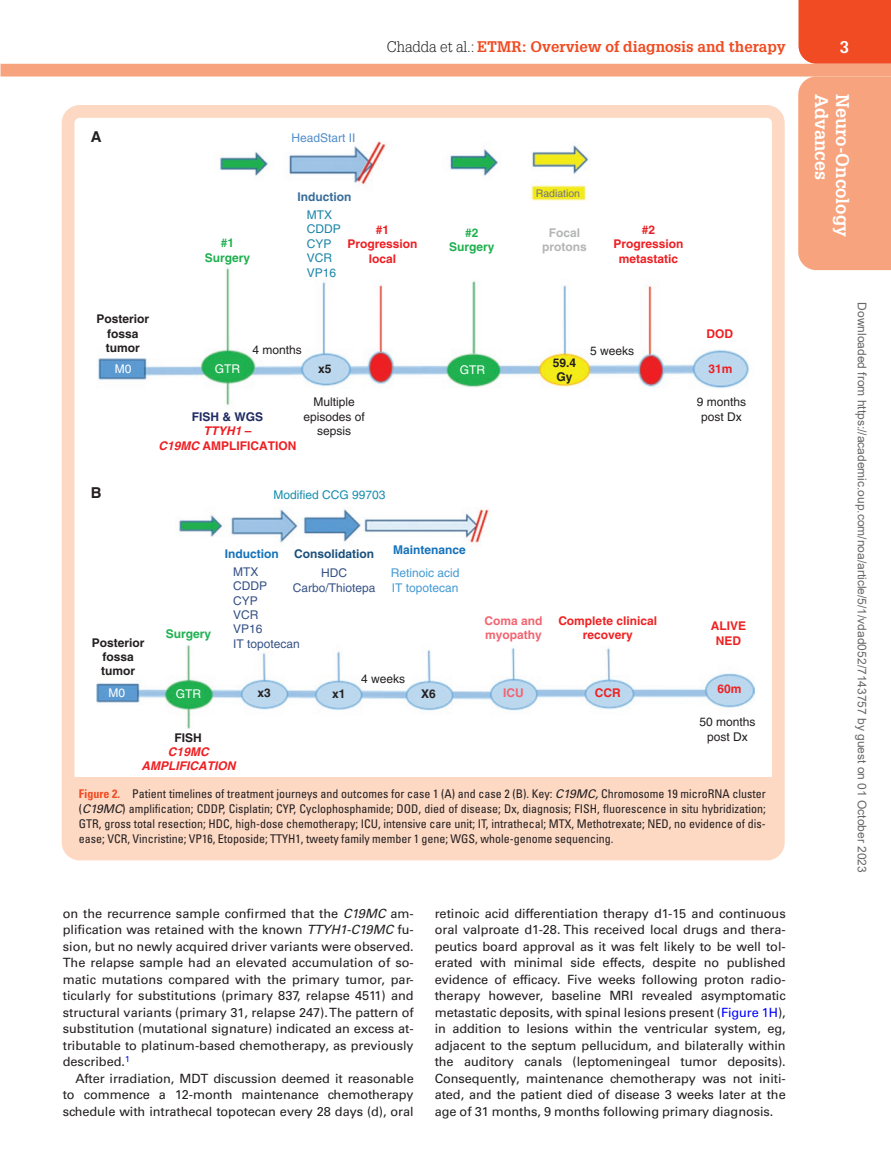
<style>
.page{position:relative;width:891px;height:1175px;background:#fff}
.page>*{position:absolute;margin:0;border:0;box-sizing:border-box;transform-origin:0 0}
.t1{font:700 18px "Glypha LT Std";color:#fff}
.t2{font:700 16.5px "Glypha LT Std";color:#fff}
.t3{font:700 15px "Glypha LT Std";color:#f04b22}
.t4{font:700 15px "Helvetica";color:#231f20}
.t5{font:12.75px/16.5px "Univers LT Std";letter-spacing:-.005em;color:#231f20;text-align:justify}
.t6{font:condensed 12px/15px "Univers LT Std";color:#231f20;text-align:justify}
.t7{font:12px "Arial";color:#666}
.t8{font:700 12px/14.4px "Helvetica";color:#ee1f23;text-align:center}
.t9{font:12px/14.4px "Helvetica";color:#231f20;text-align:center}
.t10{font:700 12px/14.4px "Helvetica";color:#231f20;text-align:center}
.t11{font:12px/14.4px "Helvetica";color:#375286}
.t12{font:700 12px/14.4px "Helvetica";color:#ee2223;text-align:center}
.t13{font:12px/14.4px "Helvetica";color:#449ad4}
.t14{font:700 12px "Helvetica";color:#1472ba}
.t15{font:700 12px/14.4px "Helvetica";color:#f16571}
.t16{font:italic 700 12px/14.4px "Helvetica";color:#ee1f23;text-align:center}
.t17{font:700 12px/14.4px "Helvetica";color:#1fb04f;text-align:center}
.t18{font:12px/14.4px "Helvetica";color:#1e86a8}
.t19{font:12px "Helvetica";color:#188eae}
.t20{font:12px "Helvetica";color:#fff}
.t21{font:700 12px "Helvetica";color:#1b517c}
.t22{font:700 12px/14.4px "Helvetica";color:#b4b5b5;text-align:center}
.t23{font:12px "Helvetica";color:#538dca}
.t24{font:700 12px "Helvetica";color:#376d99}
.t25{font:700 12px "Helvetica";color:#202b62}
.t26{font:700 12px "Helvetica";color:#1eb150}
.t27{font:10.5px "Helvetica";color:#747582}
.s1{font-weight:300;color:#231f20}
.s2{font-style:italic}
.s3{font-weight:700;color:#f04b22}
.s4{font-style:italic;font-stretch:normal}
.s5{color:#00f}
</style>
<div class="page">
<div style="left:798px;top:76px;width:93px;height:194px;background:#f7a37d"></div>
<div style="left:799px;top:0;width:92px;height:64px;background:#f04b22"></div>
<div style="left:1px;top:64px;width:890px;height:12px;background:#f7a37d"></div>
<img style="left:96px;top:142px;width:658px;height:586px">
<div style="left:73px;top:777px;width:700px;height:73px;background:#fdd8c3"></div>
<div style="left:62px;top:105px;width:723px;height:755px;border:13px solid #fdd8c3;border-radius:12px"></div>
<p class="t4" style="left:91px;top:127px;width:12px">A</p>
<p class="t3" style="left:387px;top:37px;width:400px"><span class="s1">Chadda et al.:</span> ETMR: Overview of diagnosis and therapy</p>
<p class="t2" style="left:840px;top:37px;width:11px">3</p>
<p class="t23" style="left:292px;top:131px;width:66px">HeadStart II</p>
<p class="t27" style="left:536px;top:188px;width:46px">Radiation</p>
<p class="t24" style="left:297px;top:189px;width:55px">Induction</p>
<p class="t18" style="left:307px;top:208px;width:35px">MTX<br>CDDP<br>CYP<br>VCR<br>VP16</p>
<p class="t8" style="left:347px;top:222px;width:72px">#1<br>Progression local</p>
<p class="t17" style="left:205px;top:235px;width:47px">#1<br>Surgery</p>
<p class="t22" style="left:542px;top:225px;width:46px">Focal protons</p>
<p class="t17" style="left:449px;top:225px;width:47px">#2<br>Surgery</p>
<p class="t8" style="left:614px;top:222px;width:72px">#2<br>Progression metastatic</p>
<h1 class="t1" style="left:833px;top:94px;width:88px;rotate:90deg">Advances</h1>
<h1 class="t1" style="left:854px;top:94px;width:145px;rotate:90deg">Neuro-Oncology</h1>
<p class="t10" style="left:96px;top:311px;width:54px">Posterior fossa tumor</p>
<p class="t20" style="left:115px;top:362px;width:18px">M0</p>
<p class="t20" style="left:215px;top:361px;width:27px">GTR</p>
<p class="t9" style="left:252px;top:342px;width:51px">4 months</p>
<p class="t10" style="left:318px;top:361px;width:15px">x5</p>
<p class="t4" style="left:91px;top:484px;width:12px">B</p>
<p class="t25" style="left:192px;top:409px;width:73px">FISH &amp; WGS</p>
<p class="t8" style="left:159px;top:423px;width:139px"><span class="s2">TTYH1</span> –<br><span class="s2">C19MC</span> AMPLIFICATION</p>
<p class="t9" style="left:303px;top:395px;width:63px">Multiple episodes of sepsis</p>
<p class="t19" style="left:273px;top:488px;width:114px">Modified CCG 99703</p>
<p class="t20" style="left:460px;top:363px;width:27px">GTR</p>
<p class="t10" style="left:553px;top:355px;width:25px">59.4<br>Gy</p>
<p class="t9" style="left:590px;top:344px;width:46px">5 weeks</p>
<p class="t8" style="left:706px;top:326px;width:28px">DOD</p>
<p class="t8" style="left:709px;top:361px;width:26px">31m</p>
<p class="t9" style="left:697px;top:395px;width:51px">9 months post Dx</p>
<p class="t10" style="left:92px;top:635px;width:54px">Posterior fossa tumor</p>
<p class="t26" style="left:166px;top:626px;width:47px">Surgery</p>
<p class="t20" style="left:109px;top:686px;width:18px">M0</p>
<p class="t20" style="left:176px;top:686px;width:27px">GTR</p>
<p class="t14" style="left:225px;top:546px;width:55px">Induction</p>
<p class="t21" style="left:294px;top:546px;width:82px">Consolidation</p>
<p class="t14" style="left:393px;top:542px;width:74px">Maintenance</p>
<p class="t11" style="left:233px;top:564px;width:68px">MTX<br>CDDP<br>CYP<br>VCR<br>VP16<br>IT topotecan</p>
<p class="t11" style="left:293px;top:566px;width:84px;text-align:center">HDC<br>Carbo/Thiotepa</p>
<p class="t13" style="left:391px;top:566px;width:70px">Retinoic acid<br>IT topotecan</p>
<p class="t9" style="left:361px;top:672px;width:46px">4 weeks</p>
<p class="t10" style="left:257px;top:685px;width:15px">x3</p>
<p class="t10" style="left:332px;top:686px;width:15px">x1</p>
<p class="t10" style="left:421px;top:686px;width:16px">X6</p>
<p class="t10" style="left:175px;top:730px;width:29px">FISH</p>
<p class="t16" style="left:141px;top:744px;width:95px">C19MC<br>AMPLIFICATION</p>
<p class="t15" style="left:485px;top:613px;width:60px">Coma and myopathy</p>
<p class="t15" style="left:503px;top:685px;width:22px">ICU</p>
<p class="t12" style="left:558px;top:613px;width:100px">Complete clinical recovery</p>
<p class="t12" style="left:711px;top:618px;width:37px">ALIVE<br>NED</p>
<p class="t12" style="left:595px;top:685px;width:27px">CCR</p>
<p class="t12" style="left:717px;top:681px;width:26px">60m</p>
<p class="t9" style="left:699px;top:714px;width:58px">50 months post Dx</p>
<p class="t6" style="left:79px;top:786px;width:688px"><span class="s3">Figure 2.</span> Patient timelines of treatment journeys and outcomes for case 1 (A) and case 2 (B). Key: <span class="s4">C19MC,</span> Chromosome 19 microRNA cluster (<span class="s4">C19MC</span>) amplification; CDDP, Cisplatin; CYP, Cyclophosphamide; DOD, died of disease; Dx, diagnosis; FISH, fluorescence in situ hybridization; GTR, gross total resection; HDC, high-dose chemotherapy; ICU, intensive care unit; IT, intrathecal; MTX, Methotrexate; NED, no evidence of dis&shy;ease; VCR, Vincristine; VP16, Etoposide; TTYH1, tweety family member 1 gene; WGS, whole-genome sequencing.</p>
<p class="t5" style="left:63px;top:905px;width:353px">on the recurrence sample confirmed that the <span class="s2">C19MC</span> am&shy;plification was retained with the known <span class="s2">TTYH1-C19MC</span> fu&shy;sion, but no newly acquired driver variants were observed.<br>The relapse sample had an elevated accumulation of so&shy;matic mutations compared with the primary tumor, par&shy;ticularly for substitutions (primary 837, relapse 4511) and structural variants (primary 31, relapse 247). The pattern of substitution (mutational signature) indicated an excess at&shy;tributable to platinum-based chemotherapy, as previously described.<sup>1</sup></p>
<p class="t5" style="left:63px;top:1070px;width:353px;text-indent:13px">After irradiation, MDT discussion deemed it reasonable to commence a 12-month maintenance chemotherapy schedule with intrathecal topotecan every 28 days (d), oral</p>
<p class="t5" style="left:435px;top:905px;width:353px">retinoic acid differentiation therapy d1-15 and continuous oral valproate d1-28. This received local drugs and thera&shy;peutics board approval as it was felt likely to be well tol&shy;erated with minimal side effects, despite no published evidence of efficacy. Five weeks following proton radio&shy;therapy however, baseline MRI revealed asymptomatic metastatic deposits, with spinal lesions present (<span class="s5">Figure 1H</span>), in addition to lesions within the ventricular system, eg, adjacent to the septum pellucidum, and bilaterally within the auditory canals (leptomeningeal tumor deposits).<br>Consequently, maintenance chemotherapy was not initi&shy;ated, and the patient died of disease 3 weeks later at the age of 31 months, 9 months following primary diagnosis.</p>
<p class="t7" style="left:866px;top:302px;width:571px;rotate:90deg">Downloaded from https://academic.oup.com/noa/article/5/1/vdad052/7143757 by guest on 01 October 2023</p>
</div>
